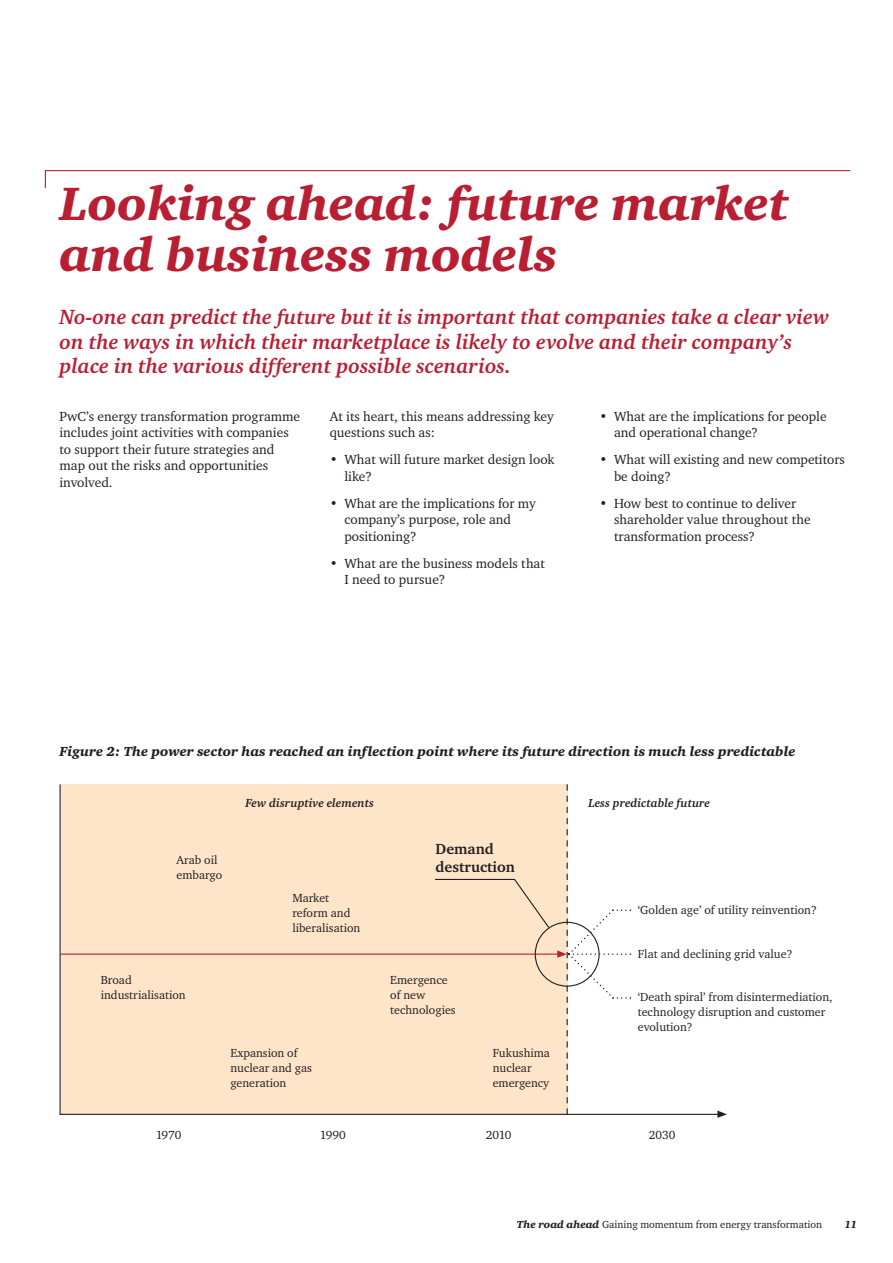
<style>
.page{position:relative;width:893px;height:1263px;background:#fff}
.page>*{position:absolute;margin:0;border:0;box-sizing:border-box;transform-origin:0 0}
.t1{font:48px/51px "Charter ITC Blac Ital";color:#b91f33}
.t2{font:italic 700 21px/24px "Charter ITC";color:#b91f33}
.t3{font:700 15px/18px "Charter ITC";color:#231f20}
.t4{font:13.5px/16.5px "Charter ITC";color:#231f20}
.t5{font:13.5px "Charter ITC Blac Ital";color:#231f20}
.t6{font:12px/15px "Charter ITC";color:#231f20}
.t7{font:italic 700 12px "Charter ITC";color:#231f20}
.t8{font:10.5px "Charter ITC";color:#231f20}
.t9{font:10.5px "Charter ITC Blac Ital";color:#231f20}
.s1{font-family:"Charter ITC Blac Ital"}
</style>
<div class="page">
<svg style="left:44px;top:170px;width:807px;height:19px"></svg>
<svg style="left:59px;top:784px;width:658px;height:331px"></svg>
<hr style="left:60px;top:953px;width:503px;height:2px;background:#b91f33">
<svg style="left:717px;top:1110px;width:10px;height:8px"></svg>
<svg style="left:434px;top:784px;width:197px;height:331px"></svg>
<h1 class="t1" style="left:60px;top:178px;width:731px">Looking ahead: future market and business models</h1>
<h2 class="t2" style="left:60px;top:305px;width:771px">No-one can predict the future but it is important that companies take a clear view on the ways in which their marketplace is likely to evolve and their company’s place in the various different possible scenarios.</h2>
<p class="t4" style="left:60px;top:408px;width:242px">PwC’s energy transformation programme includes joint activities with companies to support their future strategies and map out the risks and opportunities involved.</p>
<p class="t4" style="left:614px;top:408px;width:214px;text-indent:-15px">• What are the implications for people and operational change?</p>
<p class="t4" style="left:330px;top:408px;width:225px">At its heart, this means addressing key questions such as:</p>
<p class="t4" style="left:344px;top:451px;width:212px;text-indent:-15px">• What will future market design look like?</p>
<p class="t4" style="left:344px;top:495px;width:193px;text-indent:-15px">• What are the implications for my company’s purpose, role and positioning?</p>
<p class="t4" style="left:344px;top:555px;width:202px;text-indent:-15px">• What are the business models that<br>I need to pursue?</p>
<p class="t4" style="left:614px;top:451px;width:233px;text-indent:-15px">• What will existing and new competitors be doing?</p>
<p class="t4" style="left:614px;top:495px;width:198px;text-indent:-15px">• How best to continue to deliver shareholder value throughout the transformation process?</p>
<p class="t5" style="left:60px;top:743px;width:737px">Figure 2: The power sector has reached an inflection point where its future direction is much less predictable</p>
<p class="t7" style="left:245px;top:796px;width:130px">Few disruptive elements</p>
<p class="t7" style="left:588px;top:796px;width:123px">Less predictable future</p>
<p class="t6" style="left:177px;top:852px;width:47px">Arab oil embargo</p>
<p class="t6" style="left:101px;top:973px;width:87px">Broad industrialisation</p>
<p class="t3" style="left:436px;top:840px;width:81px">Demand destruction</p>
<p class="t6" style="left:292px;top:891px;width:70px">Market reform and liberalisation</p>
<p class="t6" style="left:638px;top:902px;width:180px">‘Golden age’ of utility reinvention?</p>
<p class="t6" style="left:638px;top:946px;width:156px">Flat and declining grid value?</p>
<p class="t6" style="left:638px;top:989px;width:196px">‘Death spiral’ from disintermediation, technology disruption and customer evolution?</p>
<p class="t6" style="left:390px;top:973px;width:67px">Emergence of new technologies</p>
<p class="t6" style="left:230px;top:1045px;width:83px">Expansion of nuclear and gas generation</p>
<p class="t6" style="left:493px;top:1045px;width:59px">Fukushima nuclear emergency</p>
<p class="t6" style="left:156px;top:1127px;width:27px">1970</p>
<p class="t6" style="left:320px;top:1127px;width:27px">1990</p>
<p class="t6" style="left:486px;top:1127px;width:27px">2010</p>
<p class="t6" style="left:649px;top:1127px;width:28px">2030</p>
<p class="t8" style="left:517px;top:1218px;width:307px"><span class="s1">The road ahead</span> Gaining momentum from energy transformation</p>
<p class="t9" style="left:845px;top:1218px;width:14px">11</p>
</div>
